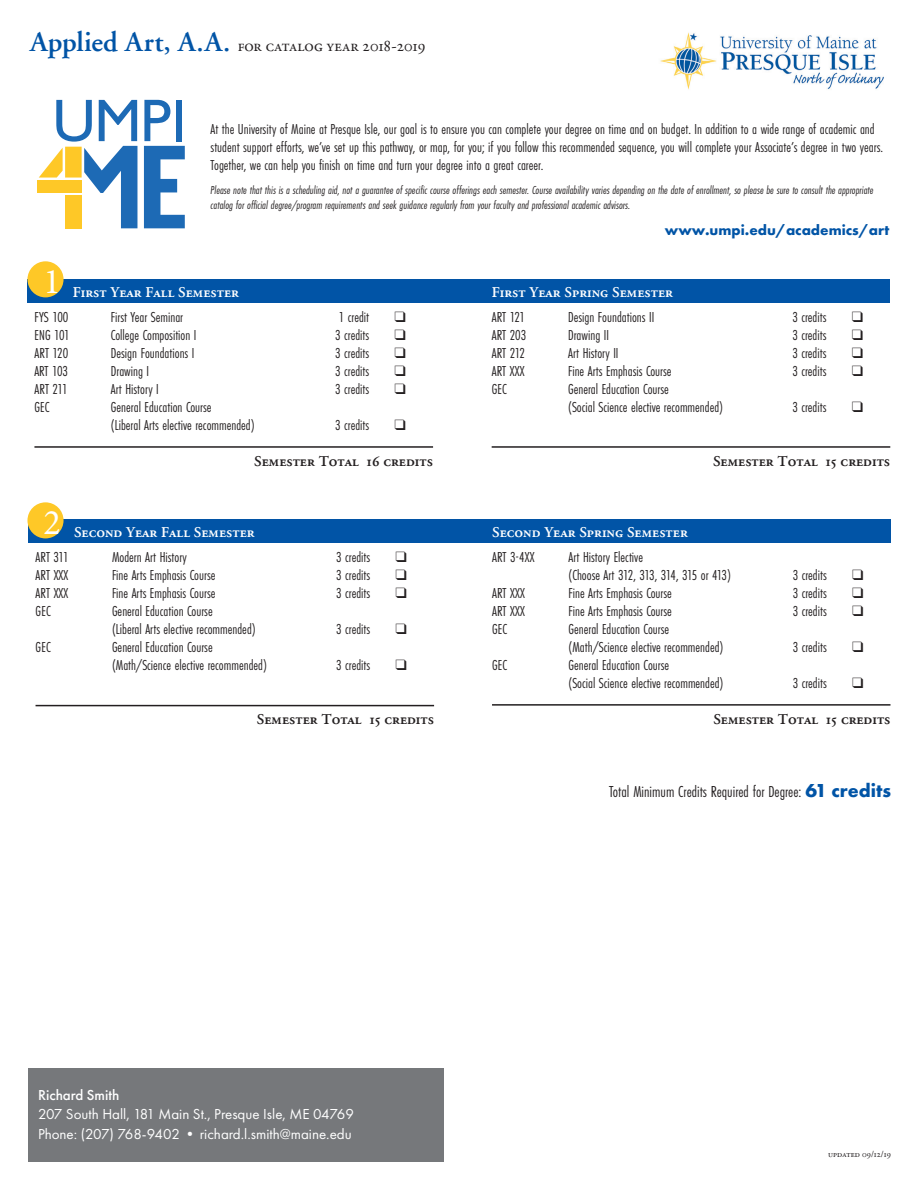
<style>
.page{position:relative;width:918px;height:1188px;background:#fff}
.page>*{position:absolute;margin:0;border:0;box-sizing:border-box;transform-origin:0 0}
.t1{font:36px "Minion Pro";color:#fff}
.t2{font:16.5px "Futura PT Cond";color:#231f20}
.t3{font:16.5px "Adobe Garamond Regular SC";letter-spacing:.005em;color:#231f20}
.t4{font:15px/18px "Futura PT Cond";color:#231f20}
.t5{font:15px "Adobe Garamond Semibold SC";color:#fff}
.t6{font:15px "Adobe Garamond Semibold SC";color:#231f20}
.t7{font:15px "Futura PT";color:#fff}
.t8{font:15px "Futura PT Cond";letter-spacing:-.03em;color:#231f20}
.t9{font:700 15px "Futura PT";color:#0154a6}
.t10{font:500 15px "Futura PT";color:#fff}
.t11{font:italic 12px/15px "Futura PT Cond";color:#231f20}
.t12{font:9px "Adobe Garamond Regular SC";color:#231f20}
.s1{font-family:"Adobe Garamond";font-weight:600;font-size:28.5px;color:#0154a6}
.s2{font-family:"Futura PT";font-weight:700;font-size:19.5px;color:#0154a6}
.s3{font-family:"Adobe Garamond"}
</style>
<div class="page">
<hr style="left:34px;top:446px;width:399px;height:2px;background:#231f20">
<hr style="left:492px;top:446px;width:398px;height:2px;background:#231f20">
<hr style="left:36px;top:705px;width:398px;height:1px;background:#231f20">
<hr style="left:492px;top:704px;width:398px;height:2px;background:#231f20">
<div style="left:28px;top:1069px;width:416px;height:93px;background:#76787b"></div>
<div style="left:27px;top:279px;width:461px;height:24px;background:#0154a6"></div>
<div style="left:484px;top:279px;width:406px;height:24px;background:#0154a6"></div>
<div style="left:28px;top:519px;width:460px;height:24px;background:#0154a6"></div>
<div style="left:485px;top:519px;width:406px;height:24px;background:#0154a6"></div>
<div style="left:27px;top:261px;width:37px;height:36px;background:#fec827;border-radius:50%"></div>
<div style="left:27px;top:502px;width:37px;height:36px;background:#fec827;border-radius:50%"></div>
<svg style="left:144px;top:100px;width:41px;height:128px"></svg>
<div style="left:176px;top:100px;width:6px;height:41px;background:#1d6ab5"></div>
<svg style="left:39px;top:100px;width:98px;height:128px"></svg>
<div style="left:37px;top:180px;width:45px;height:13px;background:#fec827"></div>
<img style="left:660px;top:32px;width:224px;height:58px">
<p class="t3" style="left:30px;top:37px;width:397px"><span class="s1">Applied Art, A.A.</span> for catalog year 2018-2019</p>
<p class="t4" style="left:211px;top:120px;width:674px">At the University of Maine at Presque Isle, our goal is to ensure you can complete your degree on time and on budget. In addition to a wide range of academic and student support efforts, we’ve set up this pathway, or map, for you; if you follow this recommended sequence, you will complete your Associate’s degree in two years.<br>Together, we can help you finish on time and turn your degree into a great career.</p>
<p class="t11" style="left:211px;top:183px;width:664px">Please note that this is a scheduling aid, not a guarantee of specific course offerings each semester. Course availability varies depending on the date of enrollment, so please be sure to consult the appropriate catalog for official degree/program requirements and seek guidance regularly from your faculty and professional academic advisors.</p>
<p class="t1" style="left:43px;top:258px;width:19px">1</p>
<p class="t9" style="left:665px;top:220px;width:226px">www.umpi.edu/academics/art</p>
<p class="t5" style="left:73px;top:284px;width:168px">First Year Fall Semester</p>
<p class="t5" style="left:492px;top:284px;width:183px">First Year Spring Semester</p>
<p class="t4" style="left:35px;top:308px;width:35px">FYS 100</p>
<p class="t4" style="left:111px;top:308px;width:74px">First Year Seminar</p>
<p class="t4" style="left:339px;top:308px;width:32px">1 credit</p>
<p class="t4" style="left:35px;top:326px;width:37px">ENG 101</p>
<p class="t4" style="left:111px;top:326px;width:87px">College Composition I</p>
<p class="t4" style="left:335px;top:326px;width:36px">3 credits</p>
<p class="t4" style="left:35px;top:344px;width:35px">ART 120</p>
<p class="t4" style="left:111px;top:344px;width:85px">Design Foundations I</p>
<p class="t4" style="left:335px;top:344px;width:36px">3 credits</p>
<p class="t4" style="left:34px;top:362px;width:35px">ART 103</p>
<p class="t4" style="left:111px;top:362px;width:40px">Drawing I</p>
<p class="t4" style="left:335px;top:362px;width:36px">3 credits</p>
<p class="t4" style="left:35px;top:380px;width:35px">ART 211</p>
<p class="t4" style="left:111px;top:380px;width:49px">Art History I</p>
<p class="t4" style="left:335px;top:380px;width:36px">3 credits</p>
<p class="t4" style="left:35px;top:398px;width:17px">GEC</p>
<p class="t4" style="left:111px;top:398px;width:102px">General Education Course</p>
<p class="t4" style="left:111px;top:416px;width:145px">(Liberal Arts elective recommended)</p>
<p class="t4" style="left:335px;top:416px;width:36px">3 credits</p>
<p class="t6" style="left:254px;top:453px;width:180px">Semester Total 16 credits</p>
<p class="t4" style="left:492px;top:308px;width:35px">ART 121</p>
<p class="t4" style="left:568px;top:308px;width:88px">Design Foundations II</p>
<p class="t4" style="left:792px;top:308px;width:36px">3 credits</p>
<p class="t4" style="left:492px;top:326px;width:36px">ART 203</p>
<p class="t4" style="left:568px;top:326px;width:42px">Drawing II</p>
<p class="t4" style="left:792px;top:326px;width:36px">3 credits</p>
<p class="t4" style="left:492px;top:344px;width:35px">ART 212</p>
<p class="t4" style="left:568px;top:344px;width:52px">Art History II</p>
<p class="t4" style="left:792px;top:344px;width:36px">3 credits</p>
<p class="t4" style="left:492px;top:362px;width:34px">ART XXX</p>
<p class="t4" style="left:568px;top:362px;width:105px">Fine Arts Emphasis Course</p>
<p class="t4" style="left:792px;top:362px;width:36px">3 credits</p>
<p class="t4" style="left:492px;top:380px;width:17px">GEC</p>
<p class="t4" style="left:568px;top:380px;width:102px">General Education Course</p>
<p class="t4" style="left:568px;top:398px;width:156px">(Social Science elective recommended)</p>
<p class="t4" style="left:792px;top:398px;width:36px">3 credits</p>
<p class="t6" style="left:713px;top:453px;width:179px">Semester Total 15 credits</p>
<p class="t1" style="left:43px;top:499px;width:19px">2</p>
<p class="t5" style="left:74px;top:524px;width:182px">Second Year Fall Semester</p>
<p class="t5" style="left:492px;top:524px;width:197px">Second Year Spring Semester</p>
<p class="t4" style="left:36px;top:548px;width:34px">ART 311</p>
<p class="t4" style="left:112px;top:548px;width:76px">Modern Art History</p>
<p class="t4" style="left:336px;top:548px;width:36px">3 credits</p>
<p class="t4" style="left:36px;top:566px;width:34px">ART XXX</p>
<p class="t4" style="left:112px;top:566px;width:105px">Fine Arts Emphasis Course</p>
<p class="t4" style="left:336px;top:566px;width:36px">3 credits</p>
<p class="t4" style="left:36px;top:584px;width:34px">ART XXX</p>
<p class="t4" style="left:112px;top:584px;width:105px">Fine Arts Emphasis Course</p>
<p class="t4" style="left:336px;top:584px;width:36px">3 credits</p>
<p class="t4" style="left:36px;top:602px;width:17px">GEC</p>
<p class="t4" style="left:112px;top:602px;width:102px">General Education Course</p>
<p class="t4" style="left:112px;top:620px;width:145px">(Liberal Arts elective recommended)</p>
<p class="t4" style="left:336px;top:620px;width:36px">3 credits</p>
<p class="t4" style="left:36px;top:638px;width:17px">GEC</p>
<p class="t4" style="left:112px;top:638px;width:102px">General Education Course</p>
<p class="t4" style="left:112px;top:656px;width:156px">(Math/Science elective recommended)</p>
<p class="t4" style="left:336px;top:656px;width:36px">3 credits</p>
<p class="t6" style="left:257px;top:711px;width:179px">Semester Total 15 credits</p>
<p class="t4" style="left:492px;top:548px;width:44px">ART 3-4XX</p>
<p class="t4" style="left:569px;top:548px;width:76px">Art History Elective</p>
<p class="t8" style="left:569px;top:566px;width:164px">(Choose Art 312, 313, 314, 315 or 413)</p>
<p class="t4" style="left:793px;top:566px;width:36px">3 credits</p>
<p class="t4" style="left:492px;top:584px;width:34px">ART XXX</p>
<p class="t4" style="left:569px;top:584px;width:105px">Fine Arts Emphasis Course</p>
<p class="t4" style="left:793px;top:584px;width:36px">3 credits</p>
<p class="t4" style="left:492px;top:602px;width:34px">ART XXX</p>
<p class="t4" style="left:569px;top:602px;width:105px">Fine Arts Emphasis Course</p>
<p class="t4" style="left:793px;top:602px;width:36px">3 credits</p>
<p class="t4" style="left:492px;top:620px;width:17px">GEC</p>
<p class="t4" style="left:569px;top:620px;width:102px">General Education Course</p>
<p class="t4" style="left:569px;top:638px;width:156px">(Math/Science elective recommended)</p>
<p class="t4" style="left:793px;top:638px;width:36px">3 credits</p>
<p class="t4" style="left:492px;top:656px;width:17px">GEC</p>
<p class="t4" style="left:569px;top:656px;width:102px">General Education Course</p>
<p class="t4" style="left:569px;top:674px;width:156px">(Social Science elective recommended)</p>
<p class="t4" style="left:793px;top:674px;width:36px">3 credits</p>
<p class="t6" style="left:713px;top:711px;width:179px">Semester Total 15 credits</p>
<p class="t2" style="left:609px;top:782px;width:284px">Total Minimum Credits Required for Degree: <span class="s2">61 credits</span></p>
<p class="t10" style="left:38px;top:1086px;width:83px">Richard Smith</p>
<p class="t7" style="left:38px;top:1105px;width:317px">207 South Hall, 181 Main St., Presque Isle, ME 04769</p>
<p class="t7" style="left:38px;top:1125px;width:315px">Phone: (207) 768-9402 <span class="s3">•</span> richard.l.smith@maine.edu</p>
<p class="t12" style="left:828px;top:1149px;width:64px">updated 09/12/19</p>
</div>
